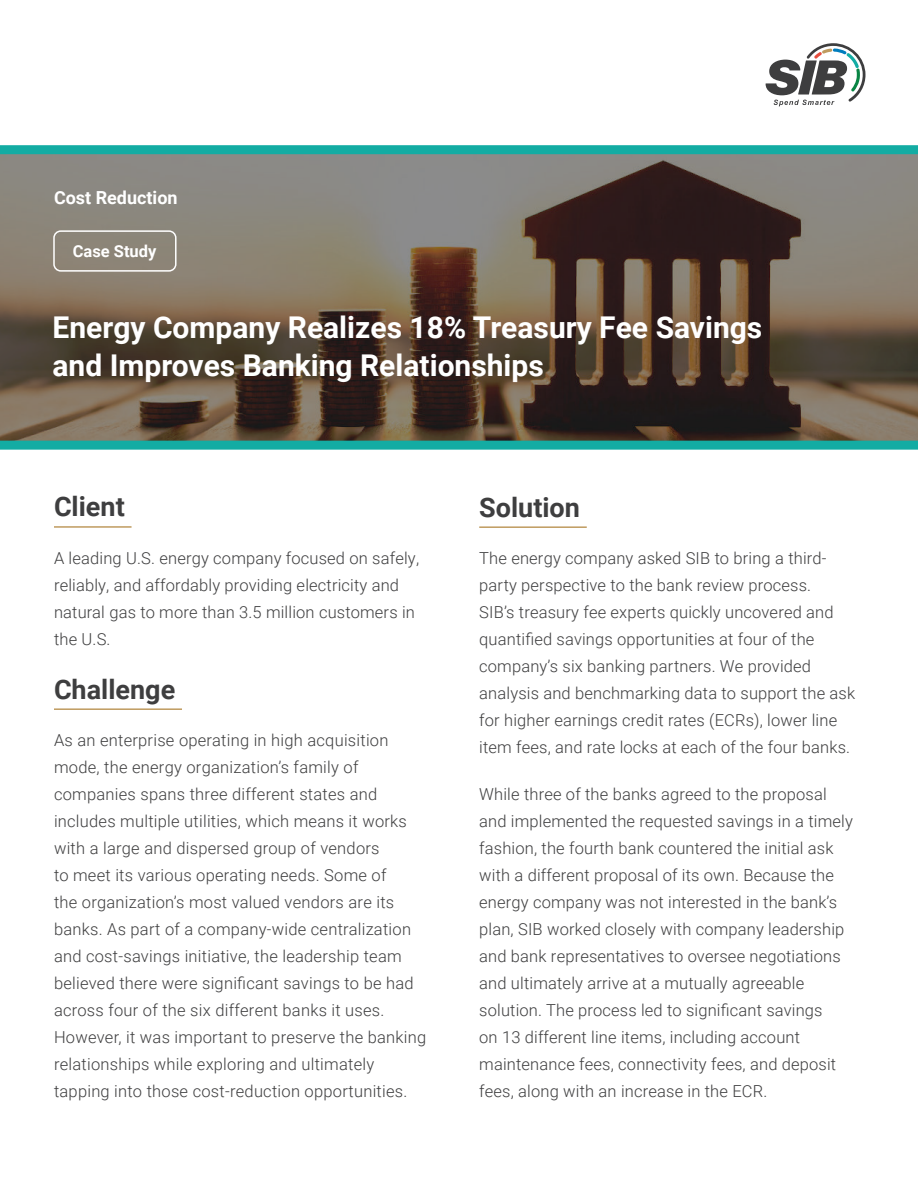
<style>
.page{position:relative;width:918px;height:1188px;background:#fff}
.page>*{position:absolute;margin:0;border:0;box-sizing:border-box;transform-origin:0 0}
.t1{font:700 30px/37.5px "Roboto";color:#fff}
.t2{font:700 27px "Roboto";color:#3e3e3f}
.t3{font:700 18px "Roboto";color:#fff}
.t4{font:300 16.5px/27px "Roboto";letter-spacing:.01em;color:#3e3e3f}
.t5{font:700 16.5px "Roboto";color:#fff}
</style>
<div class="page">
<svg style="left:0;top:154px;width:918px;height:287px;background:#675a4f"></svg>
<hr style="left:54px;top:526px;width:78px;height:2px;background:#bf9b5f">
<hr style="left:54px;top:708px;width:128px;height:2px;background:#bf9b5f">
<div style="left:0;top:441px;width:918px;height:9px;background:#13aca3"></div>
<div style="left:0;top:145px;width:918px;height:9px;background:#13aca3"></div>
<div style="left:53px;top:230px;width:124px;height:42px;border:2px solid #fff;border-radius:7px"></div>
<svg style="left:766px;top:43px;width:100px;height:63px"></svg>
<hr style="left:479px;top:526px;width:108px;height:2px;background:#bf9b5f">
<p class="t3" style="left:54px;top:191px;width:125px">Cost Reduction</p>
<p class="t5" style="left:73px;top:245px;width:85px">Case Study</p>
<h1 class="t1" style="left:52px;top:311px;width:711px">Energy Company Realizes 18% Treasury Fee Savings and Improves Banking Relationships</h1>
<h2 class="t2" style="left:54px;top:496px;width:72px">Client</h2>
<p class="t4" style="left:54px;top:545px;width:367px">A leading U.S. energy company focused on safely, reliably, and affordably providing electricity and natural gas to more than 3.5 million customers in the U.S.</p>
<h2 class="t2" style="left:54px;top:678px;width:123px">Challenge</h2>
<p class="t4" style="left:54px;top:728px;width:374px">As an enterprise operating in high acquisition mode, the energy organization’s family of companies spans three different states and includes multiple utilities, which means it works with a large and dispersed group of vendors<br>to meet its various operating needs. Some of<br>the organization’s most valued vendors are its banks. As part of a company-wide centralization and cost-savings initiative, the leadership team believed there were significant savings to be had across four of the six different banks it uses.<br>However, it was important to preserve the banking relationships while exploring and ultimately tapping into those cost-reduction opportunities.</p>
<h2 class="t2" style="left:479px;top:496px;width:102px">Solution</h2>
<p class="t4" style="left:479px;top:546px;width:377px">The energy company asked SIB to bring a third&shy;party perspective to the bank review process.<br>SIB’s treasury fee experts quickly uncovered and quantified savings opportunities at four of the company’s six banking partners. We provided analysis and benchmarking data to support the ask for higher earnings credit rates (ECRs), lower line item fees, and rate locks at each of the four banks.</p>
<p class="t4" style="left:479px;top:782px;width:375px">While three of the banks agreed to the proposal and implemented the requested savings in a timely fashion, the fourth bank countered the initial ask with a different proposal of its own. Because the energy company was not interested in the bank’s plan, SIB worked closely with company leadership and bank representatives to oversee negotiations and ultimately arrive at a mutually agreeable solution. The process led to significant savings<br>on 13 different line items, including account maintenance fees, connectivity fees, and deposit fees, along with an increase in the ECR.</p>
</div>
